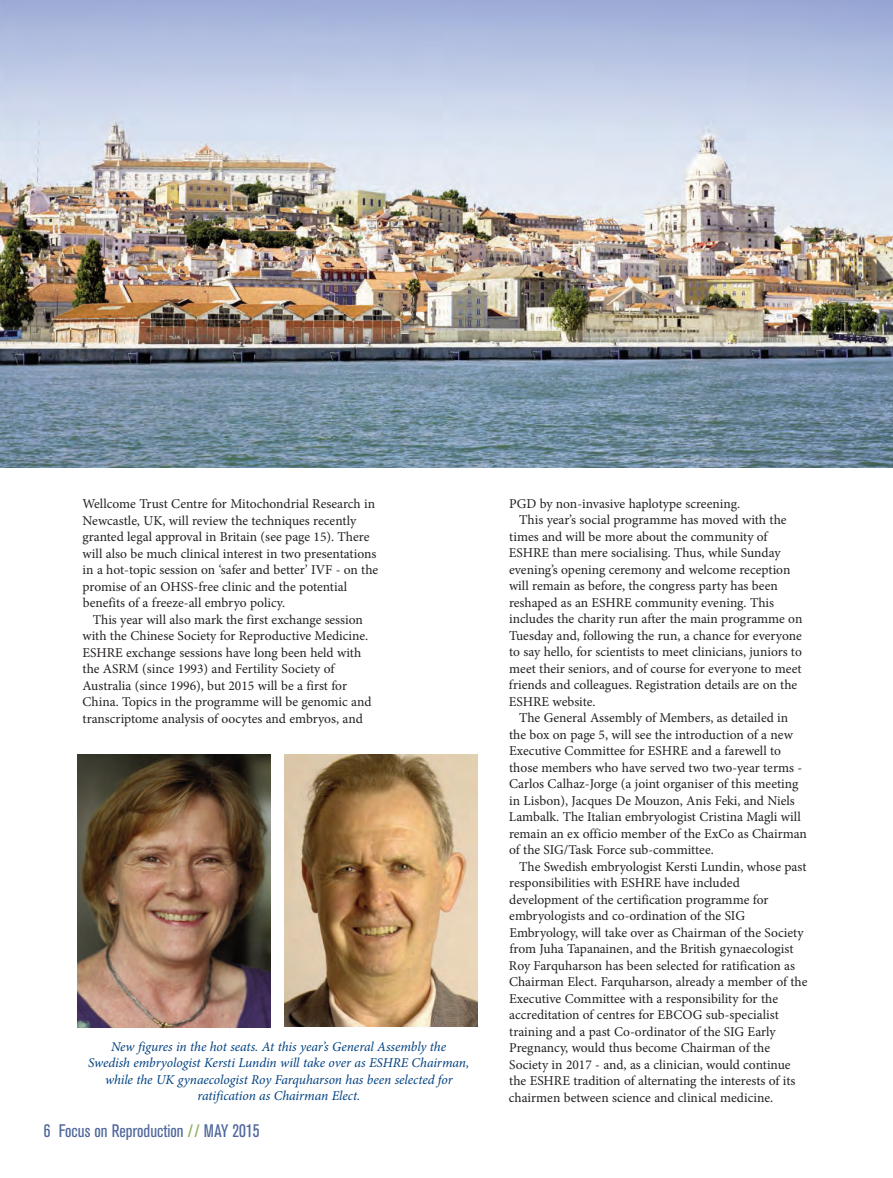
<style>
.page{position:relative;width:893px;height:1178px;background:#fff}
.page>*{position:absolute;margin:0;border:0;box-sizing:border-box;transform-origin:0 0}
.t1{font:condensed 18px "Akzidenz Grotesk BQ";color:#4e669b}
.t2{font:13.5px/16.5px "Minion Pro";color:#231f20}
.t3{font:italic 13.5px/16.5px "Minion Pro";letter-spacing:-.005em;color:#014181;text-align:center}
.s1{color:#93b166}
</style>
<div class="page">
<img style="left:0;top:0;width:893px;height:468px">
<img style="left:77px;top:754px;width:193px;height:273px">
<img style="left:285px;top:754px;width:193px;height:272px">
<p class="t2" style="left:82px;top:497px;width:297px">Wellcome Trust Centre for Mitochondrial Research in Newcastle, UK, will review the techniques recently granted legal approval in Britain (see page 15). There will also be much clinical interest in two presentations in a hot-topic session on ‘safer and better’ IVF - on the promise of an OHSS-free clinic and the potential benefits of a freeze-all embryo policy.</p>
<p class="t2" style="left:82px;top:612px;width:291px;text-indent:10px">This year will also mark the first exchange session with the Chinese Society for Reproductive Medicine.<br>ESHRE exchange sessions have long been held with the ASRM (since 1993) and Fertility Society of Australia (since 1996), but 2015 will be a first for China. Topics in the programme will be genomic and transcriptome analysis of oocytes and embryos, and</p>
<p class="t3" style="left:88px;top:1039px;width:383px">New figures in the hot seats. At this year’s General Assembly the<br>Swedish embryologist Kersti Lundin will take over as ESHRE Chairman, while the UK gynaecologist Roy Farquharson has been selected for ratification as Chairman Elect.</p>
<h1 class="t1" style="left:44px;top:1124px;width:217px">6 Focus on Reproduction <span class="s1">//</span> MAY 2015</h1>
<p class="t2" style="left:509px;top:496px;width:232px">PGD by non-invasive haplotype screening.</p>
<p class="t2" style="left:519px;top:513px;width:269px">This year’s social programme has moved with the</p>
<p class="t2" style="left:509px;top:529px;width:260px">times and will be more about the community of</p>
<p class="t2" style="left:509px;top:546px;width:273px">ESHRE than mere socialising. Thus, while Sunday</p>
<p class="t2" style="left:509px;top:562px;width:283px">evening’s opening ceremony and welcome reception</p>
<p class="t2" style="left:509px;top:579px;width:270px">will remain as before, the congress party has been</p>
<p class="t2" style="left:509px;top:595px;width:267px">reshaped as an ESHRE community evening. This</p>
<p class="t2" style="left:509px;top:612px;width:295px">includes the charity run after the main programme on</p>
<p class="t2" style="left:509px;top:628px;width:294px">Tuesday and, following the run, a chance for everyone</p>
<p class="t2" style="left:509px;top:645px;width:294px">to say hello, for scientists to meet clinicians, juniors to</p>
<p class="t2" style="left:509px;top:661px;width:294px">meet their seniors, and of course for everyone to meet</p>
<p class="t2" style="left:509px;top:678px;width:290px">friends and colleagues. Registration details are on the</p>
<p class="t2" style="left:509px;top:694px;width:88px">ESHRE website.</p>
<p class="t2" style="left:519px;top:711px;width:271px">The General Assembly of Members, as detailed in</p>
<p class="t2" style="left:509px;top:727px;width:285px">the box on page 5, will see the introduction of a new</p>
<p class="t2" style="left:509px;top:744px;width:273px">Executive Committee for ESHRE and a farewell to</p>
<p class="t2" style="left:509px;top:760px;width:295px">those members who have served two two-year terms -</p>
<p class="t2" style="left:509px;top:777px;width:291px">Carlos Calhaz-Jorge (a joint organiser of this meeting</p>
<p class="t2" style="left:509px;top:793px;width:287px">in Lisbon), Jacques De Mouzon, Anis Feki, and Niels</p>
<p class="t2" style="left:509px;top:810px;width:293px">Lambalk. The Italian embryologist Cristina Magli will</p>
<p class="t2" style="left:509px;top:826px;width:299px">remain an ex officio member of the ExCo as Chairman</p>
<p class="t2" style="left:509px;top:843px;width:206px">of the SIG/Task Force sub-committee.</p>
<p class="t2" style="left:519px;top:859px;width:289px">The Swedish embryologist Kersti Lundin, whose past</p>
<p class="t2" style="left:509px;top:876px;width:232px">responsibilities with ESHRE have included</p>
<p class="t2" style="left:509px;top:892px;width:261px">development of the certification programme for</p>
<p class="t2" style="left:509px;top:909px;width:237px">embryologists and co-ordination of the SIG</p>
<p class="t2" style="left:509px;top:925px;width:296px">Embryology, will take over as Chairman of the Society</p>
<p class="t2" style="left:509px;top:942px;width:286px">from Juha Tapanainen, and the British gynaecologist</p>
<p class="t2" style="left:509px;top:958px;width:288px">Roy Farquharson has been selected for ratification as</p>
<p class="t2" style="left:509px;top:975px;width:300px">Chairman Elect. Farquharson, already a member of the</p>
<p class="t2" style="left:509px;top:991px;width:270px">Executive Committee with a responsibility for the</p>
<p class="t2" style="left:509px;top:1008px;width:271px">accreditation of centres for EBCOG sub-specialist</p>
<p class="t2" style="left:509px;top:1024px;width:268px">training and a past Co-ordinator of the SIG Early</p>
<p class="t2" style="left:509px;top:1041px;width:262px">Pregnancy, would thus become Chairman of the</p>
<p class="t2" style="left:509px;top:1057px;width:283px">Society in 2017 - and, as a clinician, would continue</p>
<p class="t2" style="left:509px;top:1074px;width:288px">the ESHRE tradition of alternating the interests of its</p>
<p class="t2" style="left:509px;top:1090px;width:266px">chairmen between science and clinical medicine.</p>
</div>
